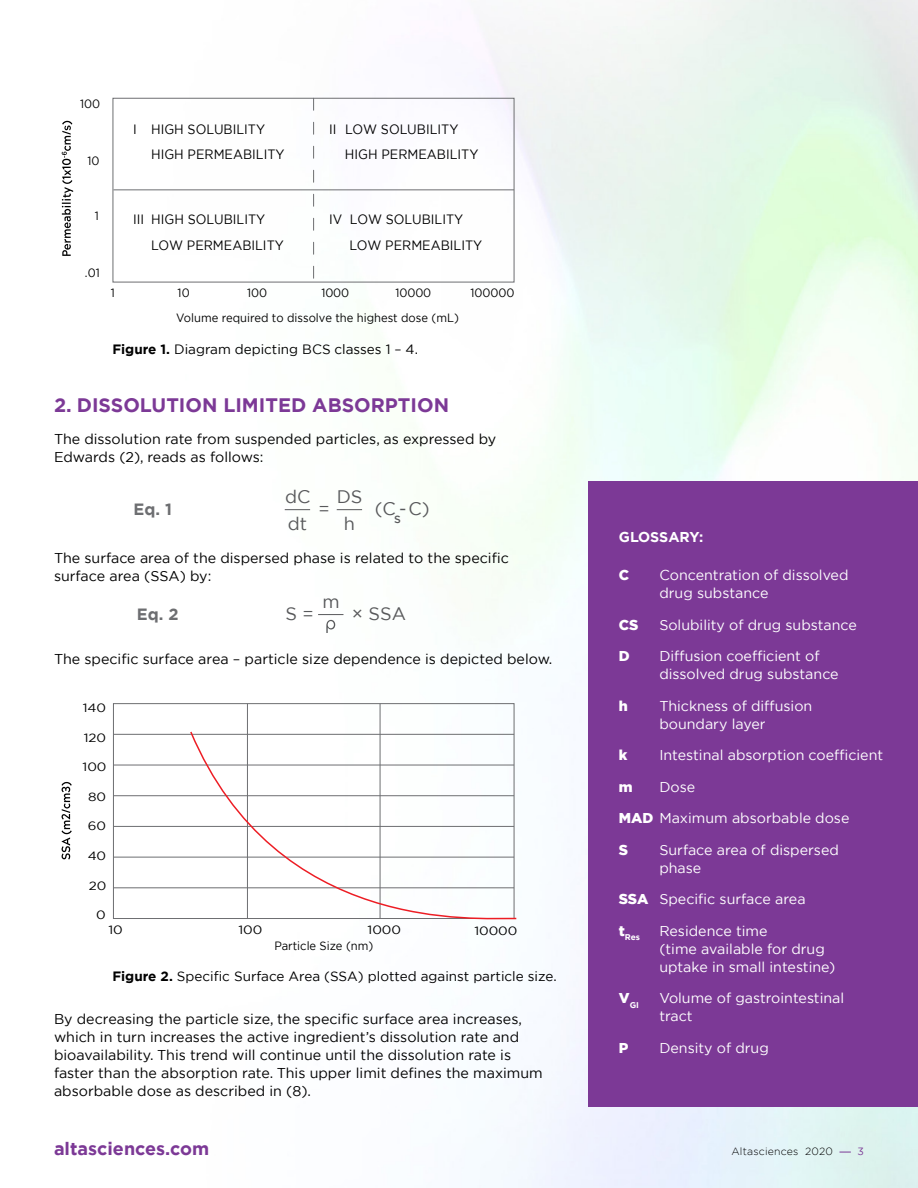
<style>
.page{position:relative;width:918px;height:1188px;background:#fff}
.page>*{position:absolute;margin:0;border:0;box-sizing:border-box;transform-origin:0 0}
.t1{font:700 19.5px "Gotham";color:#7c3996}
.t2{font:18.15px/26.4px "Gotham";color:#58595b}
.t3{font:700 18px "Gotham";color:#7c3996}
.t4{font:700 16.35px "Gotham";color:#6d6e71}
.t5{font:14.25px/18px "Gotham";color:#000}
.t6{font:14.25px/18px "Gotham";color:#fff}
.t7{font:700 14.25px "Gotham";letter-spacing:-.005em;color:#fff}
.t8{font:900 14.25px "Gotham";color:#fff}
.t9{font:13.5px/25.2px "Gotham";color:#000;scale:.94 1}
.t10{font:13.5px "Gotham";color:#000}
.t11{font:12px "Gotham";color:#000;scale:.94 1}
.t12{font:12px "Gotham";color:#000;scale:1.12 1}
.t13{font:300 10.5px "Gotham";letter-spacing:.02em;color:#000}
.t14{font:10.5px "Gotham";color:#7c3996}
.t15{font:700 8.25px "Gotham";color:#fff}
.s1{font-weight:700}
.s2{font-weight:900}
</style>
<div class="page">
<img style="left:131px;top:0;width:787px;height:1188px">
<svg style="left:62px;top:121px;width:11px;height:135px"></svg>
<svg style="left:112px;top:98px;width:403px;height:185px"></svg>
<hr style="left:113px;top:189px;width:401px;height:1px;background:#6d6e71">
<svg style="left:313px;top:98px;width:1px;height:184px"></svg>
<div style="left:588px;top:482px;width:330px;height:625px;background:#7c3996"></div>
<svg style="left:113px;top:703px;width:402px;height:216px"></svg>
<svg style="left:62px;top:782px;width:10px;height:78px"></svg>
<svg style="left:189px;top:730px;width:329px;height:205px"></svg>
<svg style="left:285px;top:509px;width:25px;height:1px"></svg>
<svg style="left:337px;top:509px;width:25px;height:1px"></svg>
<svg style="left:318px;top:614px;width:25px;height:19px"></svg>
<p class="t11" style="left:80px;top:96px;width:23px">100</p>
<p class="t11" style="left:87px;top:153px;width:6px">1</p>
<p class="t11" style="left:80px;top:154px;width:23px">100</p>
<p class="t9" style="left:133px;top:116px;width:5px">I</p>
<p class="t9" style="left:151px;top:116px;width:143px">HIGH SOLUBILITY<br>HIGH PERMEABILITY</p>
<p class="t9" style="left:345px;top:116px;width:143px;text-indent:-16px">II LOW SOLUBILITY<br>HIGH PERMEABILITY</p>
<p class="t11" style="left:95px;top:208px;width:6px">1</p>
<p class="t11" style="left:87px;top:210px;width:14px">10</p>
<p class="t11" style="left:85px;top:265px;width:16px">.01</p>
<p class="t9" style="left:151px;top:199px;width:143px">HIGH PERMEABILITY</p>
<p class="t9" style="left:151px;top:207px;width:143px;text-indent:-18px">III HIGH SOLUBILITY<br>LOW PERMEABILITY</p>
<p class="t9" style="left:345px;top:199px;width:143px">HIGH PERMEABILITY</p>
<p class="t9" style="left:349px;top:207px;width:143px;text-indent:-20px">IV LOW SOLUBILITY<br>LOW PERMEABILITY</p>
<p class="t11" style="left:111px;top:285px;width:6px">1</p>
<p class="t11" style="left:178px;top:286px;width:14px">10</p>
<p class="t11" style="left:247px;top:285px;width:23px">100</p>
<p class="t11" style="left:321px;top:285px;width:31px">1000</p>
<p class="t11" style="left:395px;top:285px;width:40px">10000</p>
<p class="t11" style="left:471px;top:285px;width:48px">100000</p>
<p class="t11" style="left:176px;top:310px;width:302px">Volume required to dissolve the highest dose (mL)</p>
<p class="t10" style="left:112px;top:341px;width:307px"><span class="s1">Figure 1.</span> Diagram depicting BCS classes 1 – 4.</p>
<p class="t11" style="left:111px;top:343px;width:6px">1</p>
<p class="t11" style="left:178px;top:343px;width:14px">10</p>
<p class="t11" style="left:247px;top:343px;width:23px">100</p>
<p class="t11" style="left:321px;top:343px;width:31px">1000</p>
<p class="t11" style="left:395px;top:343px;width:40px">10000</p>
<h1 class="t1" style="left:54px;top:392px;width:397px">2. DISSOLUTION LIMITED ABSORPTION</h1>
<p class="t5" style="left:54px;top:429px;width:444px">The dissolution rate from suspended particles, as expressed by<br>Edwards (2), reads as follows:</p>
<p class="t4" style="left:134px;top:499px;width:40px">Eq. 1</p>
<p class="t2" style="left:285px;top:483px;width:27px">dC dt</p>
<p class="t2" style="left:337px;top:483px;width:27px">DS</p>
<p class="t2" style="left:319px;top:495px;width:13px">=</p>
<p class="t2" style="left:375px;top:495px;width:56px">(C<sub>S</sub>-C)</p>
<p class="t2" style="left:344px;top:510px;width:13px">h</p>
<p class="t5" style="left:54px;top:549px;width:456px">The surface area of the dispersed phase is related to the specific surface area (SSA) by:</p>
<p class="t4" style="left:137px;top:604px;width:43px">Eq. 2</p>
<p class="t2" style="left:323px;top:588px;width:19px">m</p>
<p class="t2" style="left:285px;top:600px;width:30px">S =</p>
<p class="t2" style="left:352px;top:600px;width:56px">× SSA</p>
<p class="t5" style="left:54px;top:650px;width:500px">The specific surface area – particle size dependence is depicted below.</p>
<p class="t12" style="left:83px;top:700px;width:22px">140</p>
<p class="t12" style="left:83px;top:702px;width:23px">100</p>
<p class="t12" style="left:84px;top:730px;width:22px">120</p>
<p class="t12" style="left:88px;top:732px;width:18px">80</p>
<p class="t12" style="left:83px;top:759px;width:23px">100</p>
<p class="t12" style="left:88px;top:760px;width:9px">6</p>
<p class="t12" style="left:88px;top:789px;width:18px">80</p>
<p class="t12" style="left:88px;top:791px;width:18px">40</p>
<p class="t12" style="left:88px;top:818px;width:18px">60</p>
<p class="t12" style="left:89px;top:820px;width:17px">20</p>
<p class="t12" style="left:88px;top:848px;width:18px">40</p>
<p class="t12" style="left:96px;top:850px;width:10px">0</p>
<p class="t12" style="left:89px;top:878px;width:17px">20</p>
<p class="t12" style="left:96px;top:907px;width:10px">0</p>
<p class="t12" style="left:108px;top:922px;width:14px">10</p>
<p class="t12" style="left:238px;top:922px;width:23px">100</p>
<p class="t12" style="left:368px;top:922px;width:31px">1000</p>
<p class="t12" style="left:474px;top:923px;width:40px">10000</p>
<p class="t11" style="left:274px;top:939px;width:107px">Particle Size (nm)</p>
<p class="t10" style="left:112px;top:968px;width:446px"><span class="s1">Figure 2.</span> Specific Surface Area (SSA) plotted against particle size.</p>
<p class="t5" style="left:54px;top:1010px;width:490px">By decreasing the particle size, the specific surface area increases, which in turn increases the active ingredient’s dissolution rate and bioavailability. This trend will continue until the dissolution rate is faster than the absorption rate. This upper limit defines the maximum absorbable dose as described in (8).</p>
<p class="t7" style="left:619px;top:527px;width:86px">GLOSSARY:</p>
<p class="t8" style="left:619px;top:565px;width:12px">C</p>
<p class="t6" style="left:659px;top:566px;width:191px">Concentration of dissolved drug substance</p>
<p class="t8" style="left:619px;top:615px;width:21px">CS</p>
<p class="t6" style="left:659px;top:615px;width:199px">Solubility of drug substance</p>
<p class="t8" style="left:619px;top:646px;width:12px">D</p>
<p class="t6" style="left:659px;top:647px;width:181px">Diffusion coefficient of dissolved drug substance</p>
<p class="t8" style="left:619px;top:696px;width:11px">h</p>
<p class="t6" style="left:659px;top:696px;width:155px">Thickness of diffusion boundary layer</p>
<p class="t8" style="left:619px;top:745px;width:10px">k</p>
<p class="t6" style="left:659px;top:746px;width:225px">Intestinal absorption coefficient</p>
<p class="t8" style="left:619px;top:777px;width:15px">m</p>
<p class="t6" style="left:659px;top:777px;width:37px">Dose</p>
<p class="t6" style="left:619px;top:809px;width:232px"><span class="s2">MAD</span> Maximum absorbable dose</p>
<p class="t8" style="left:619px;top:840px;width:11px">S</p>
<p class="t6" style="left:659px;top:840px;width:181px">Surface area of dispersed phase</p>
<p class="t6" style="left:619px;top:890px;width:188px"><span class="s2">SSA</span> Specific surface area</p>
<p class="t15" style="left:619px;top:932px;width:23px"><sup>t</sup>Res</p>
<p class="t6" style="left:659px;top:921px;width:178px">Residence time<br>(time available for drug uptake in small intestine)</p>
<p class="t15" style="left:619px;top:1000px;width:22px"><sup>V</sup>GI</p>
<p class="t6" style="left:659px;top:989px;width:186px">Volume of gastrointestinal tract</p>
<p class="t8" style="left:619px;top:1038px;width:11px">P</p>
<p class="t6" style="left:659px;top:1038px;width:111px">Density of drug</p>
<p class="t3" style="left:54px;top:1137px;width:157px">altasciences.com</p>
<p class="t13" style="left:731px;top:1145px;width:103px">Altasciences 2020</p>
<p class="t14" style="left:858px;top:1145px;width:8px">3</p>
</div>
